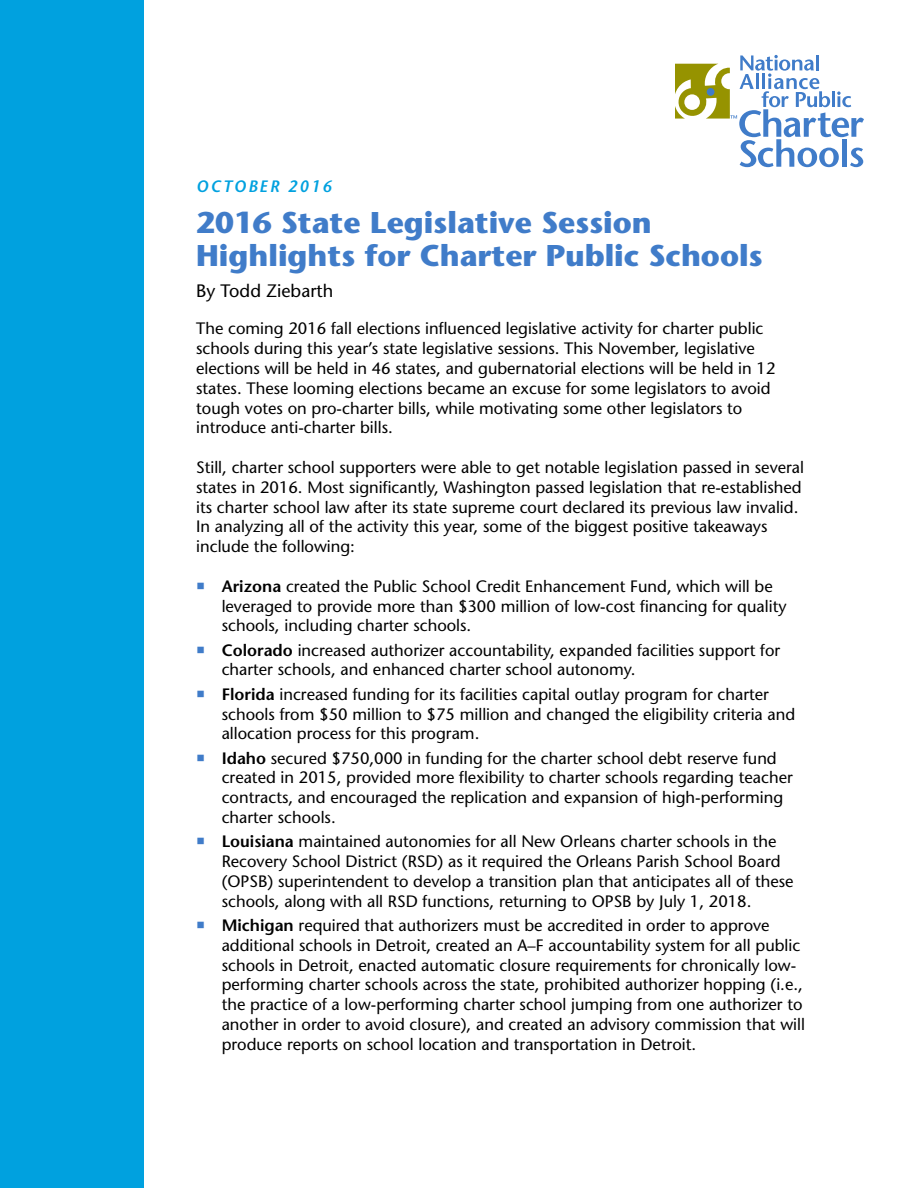
<style>
.page{position:relative;width:918px;height:1188px;background:#fff}
.page>*{position:absolute;margin:0;border:0;box-sizing:border-box;transform-origin:0 0}
.t1{font:700 30px/33px "Stone Sans Std";color:#407cc9}
.t2{font:500 18px "Stone Sans Std";color:#000}
.t3{font:500 16.5px/19.8px "Stone Sans Std";color:#000}
.t4{font:italic 600 16.5px "Stone Sans Std";letter-spacing:.12em;color:#00a1df}
.s1{font-weight:600}
</style>
<div class="page">
<div style="left:1px;top:0;width:143px;height:1188px;background:#00a1df"></div>
<svg style="left:675px;top:55px;width:189px;height:112px"></svg>
<div style="left:707px;top:88px;width:8px;height:8px;background:#407cc9;border-radius:50%"></div>
<p class="t4" style="left:196px;top:177px;width:137px">OCTOBER 2016</p>
<h1 class="t1" style="left:196px;top:206px;width:568px">2016 State Legislative Session<br>Highlights for Charter Public Schools</h1>
<p class="t2" style="left:196px;top:280px;width:139px">By Todd Ziebarth</p>
<p class="t3" style="left:196px;top:319px;width:581px">The coming 2016 fall elections influenced legislative activity for charter public schools during this year’s state legislative sessions. This November, legislative elections will be held in 46 states, and gubernatorial elections will be held in 12 states. These looming elections became an excuse for some legislators to avoid tough votes on pro-charter bills, while motivating some other legislators to introduce anti-charter bills.</p>
<p class="t3" style="left:196px;top:457px;width:609px">Still, charter school supporters were able to get notable legislation passed in several states in 2016. Most significantly, Washington passed legislation that re-established its charter school law after its state supreme court declared its previous law invalid.<br>In analyzing all of the activity this year, some of the biggest positive takeaways include the following:</p>
<p class="t3" style="left:222px;top:576px;width:566px"><span class="s1">Arizona</span> created the Public School Credit Enhancement Fund, which will be leveraged to provide more than $300 million of low-cost financing for quality schools, including charter schools.</p>
<p class="t3" style="left:222px;top:640px;width:560px"><span class="s1">Colorado</span> increased authorizer accountability, expanded facilities support for charter schools, and enhanced charter school autonomy.</p>
<p class="t3" style="left:222px;top:684px;width:575px"><span class="s1">Florida</span> increased funding for its facilities capital outlay program for charter schools from $50 million to $75 million and changed the eligibility criteria and allocation process for this program.</p>
<p class="t3" style="left:222px;top:748px;width:573px"><span class="s1">Idaho</span> secured $750,000 in funding for the charter school debt reserve fund created in 2015, provided more flexibility to charter schools regarding teacher contracts, and encouraged the replication and expansion of high-performing charter schools.</p>
<p class="t3" style="left:222px;top:832px;width:573px"><span class="s1">Louisiana</span> maintained autonomies for all New Orleans charter schools in the Recovery School District (RSD) as it required the Orleans Parish School Board (OPSB) superintendent to develop a transition plan that anticipates all of these schools, along with all RSD functions, returning to OPSB by July 1, 2018.</p>
<p class="t3" style="left:222px;top:915px;width:585px"><span class="s1">Michigan</span> required that authorizers must be accredited in order to approve additional schools in Detroit, created an A–F accountability system for all public schools in Detroit, enacted automatic closure requirements for chronically low&shy;performing charter schools across the state, prohibited authorizer hopping (i.e., the practice of a low-performing charter school jumping from one authorizer to another in order to avoid closure), and created an advisory commission that will produce reports on school location and transportation in Detroit.</p>
</div>
